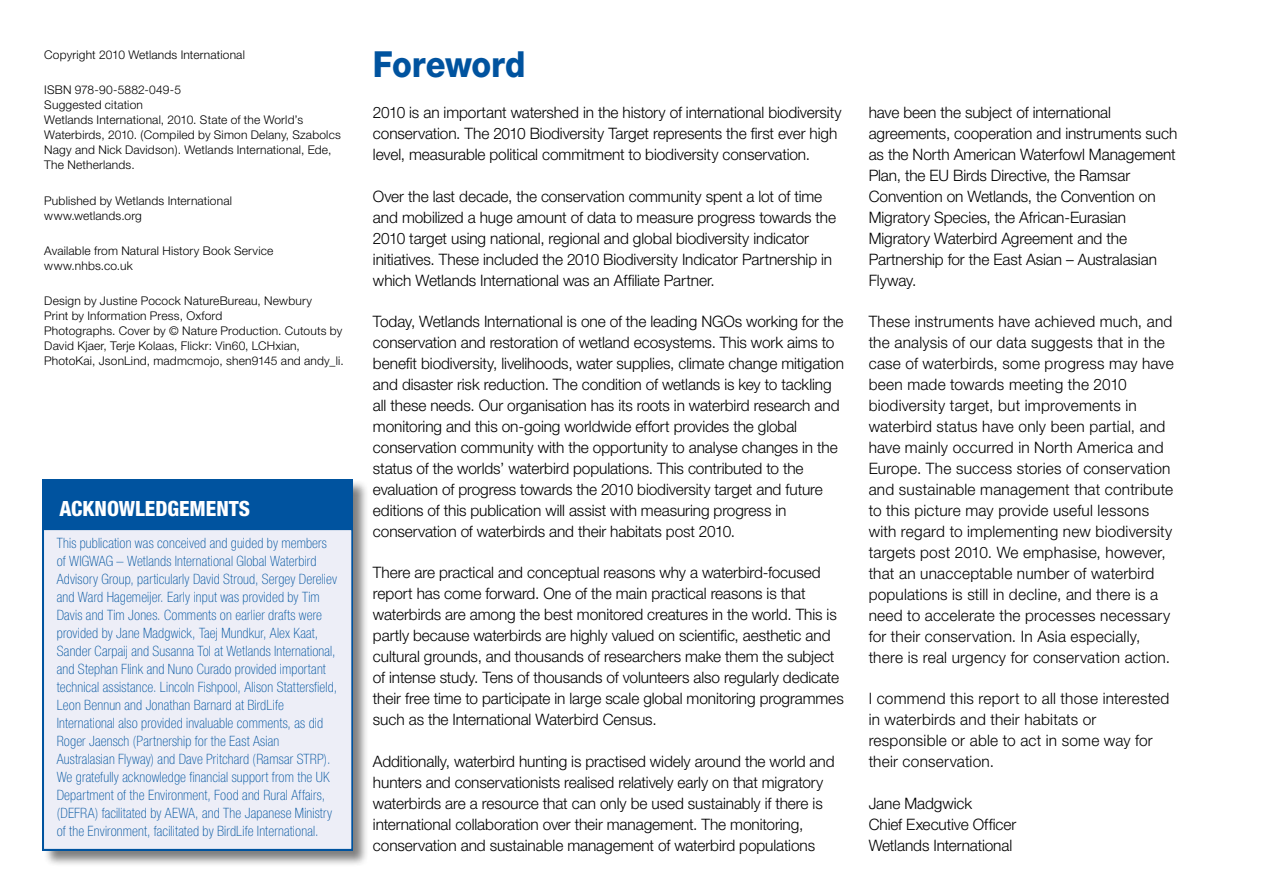
<style>
.page{position:relative;width:1263px;height:893px;background:#fff}
.page>*{position:absolute;margin:0;border:0;box-sizing:border-box;transform-origin:0 0}
.t1{font:800 36px "Helvetica Neue";letter-spacing:-.005em;color:#00539f;scale:.9 1}
.t2{font:800 condensed 21px "Helvetica Neue";color:#fff}
.t3{font:300 15.75px/21px "Helvetica Neue";letter-spacing:-.005em;color:#000}
.t4{font:300 15.75px/21px "Helvetica Neue";letter-spacing:.015em;color:#000}
.t5{font:100 condensed 14.25px/18px "Helvetica Neue";letter-spacing:.01em;color:#00539f}
.t6{font:300 12px/15px "Helvetica Neue";letter-spacing:.015em;color:#000}
</style>
<div class="page">
<div style="left:42px;top:479px;width:327px;height:388px;background:#000;opacity:.5"></div>
<div style="left:43px;top:479px;width:310px;height:371px;background:#00539f"></div>
<div style="left:43px;top:529px;width:309px;height:321px;background:#edeef7"></div>
<div style="left:43px;top:529px;width:310px;height:321px;border:2px solid #00539f"></div>
<p class="t6" style="left:44px;top:47px;width:202px">Copyright 2010 Wetlands International</p>
<p class="t6" style="left:44px;top:82px;width:298px">ISBN 978-90-5882-049-5<br>Suggested citation<br>Wetlands International, 2010. State of the World’s Waterbirds, 2010. (Compiled by Simon Delany, Szabolcs Nagy and Nick Davidson). Wetlands International, Ede, The Netherlands.</p>
<p class="t6" style="left:44px;top:193px;width:189px">Published by Wetlands International www.wetlands.org</p>
<p class="t6" style="left:44px;top:243px;width:231px">Available from Natural History Book Service www.nhbs.co.uk</p>
<p class="t6" style="left:44px;top:293px;width:301px">Design by Justine Pocock NatureBureau, Newbury<br>Print by Information Press, Oxford<br>Photographs. Cover by © Nature Production. Cutouts by David Kjaer, Terje Kolaas, Flickr: Vin60, LCHxian, PhotoKai, JsonLind, madmcmojo, shen9145 and andy_li.</p>
<h2 class="t2" style="left:60px;top:496px;width:192px">ACKNOWLEDGEMENTS</h2>
<p class="t5" style="left:57px;top:534px;width:282px">This publication was conceived and guided by members of WIGWAG – Wetlands International Global Waterbird Advisory Group, particularly David Stroud, Sergey Dereliev and Ward Hagemeijer. Early input was provided by Tim Davis and Tim Jones. Comments on earlier drafts were provided by Jane Madgwick, Taej Mundkur, Alex Kaat, Sander Carpaij and Susanna Tol at Wetlands International, and Stephan Flink and Nuno Curado provided important technical assistance. Lincoln Fishpool, Alison Stattersfield, Leon Bennun and Jonathan Barnard at BirdLife International also provided invaluable comments, as did Roger Jaensch (Partnership for the East Asian Australasian Flyway) and Dave Pritchard (Ramsar STRP).<br>We gratefully acknowledge financial support from the UK Department of the Environment, Food and Rural Affairs, (DEFRA) facilitated by AEWA, and The Japanese Ministry of the Environment, facilitated by BirdLife International.</p>
<h1 class="t1" style="left:373px;top:43px;width:171px">Foreword</h1>
<p class="t3" style="left:373px;top:102px;width:470px">2010 is an important watershed in the history of international biodiversity conservation. The 2010 Biodiversity Target represents the first ever high level, measurable political commitment to biodiversity conservation.</p>
<p class="t3" style="left:373px;top:185px;width:465px">Over the last decade, the conservation community spent a lot of time and mobilized a huge amount of data to measure progress towards the 2010 target using national, regional and global biodiversity indicator initiatives. These included the 2010 Biodiversity Indicator Partnership in which Wetlands International was an Affiliate Partner.</p>
<p class="t3" style="left:373px;top:311px;width:473px">Today, Wetlands International is one of the leading NGOs working for the conservation and restoration of wetland ecosystems. This work aims to benefit biodiversity, livelihoods, water supplies, climate change mitigation and disaster risk reduction. The condition of wetlands is key to tackling all these needs. Our organisation has its roots in waterbird research and monitoring and this on-going worldwide effort provides the global conservation community with the opportunity to analyse changes in the status of the worlds’ waterbird populations. This contributed to the evaluation of progress towards the 2010 biodiversity target and future editions of this publication will assist with measuring progress in conservation of waterbirds and their habitats post 2010.</p>
<p class="t3" style="left:373px;top:562px;width:472px">There are practical and conceptual reasons why a waterbird-focused report has come forward. One of the main practical reasons is that waterbirds are among the best monitored creatures in the world. This is partly because waterbirds are highly valued on scientific, aesthetic and cultural grounds, and thousands of researchers make them the subject of intense study. Tens of thousands of volunteers also regularly dedicate their free time to participate in large scale global monitoring programmes such as the International Waterbird Census.</p>
<p class="t3" style="left:373px;top:750px;width:463px">Additionally, waterbird hunting is practised widely around the world and hunters and conservationists realised relatively early on that migratory waterbirds are a resource that can only be used sustainably if there is international collaboration over their management. The monitoring, conservation and sustainable management of waterbird populations</p>
<p class="t3" style="left:869px;top:101px;width:310px">have been the subject of international agreements, cooperation and instruments such as the North American Waterfowl Management Plan, the EU Birds Directive, the Ramsar Convention on Wetlands, the Convention on Migratory Species, the African-Eurasian Migratory Waterbird Agreement and the Partnership for the East Asian – Australasian Flyway.</p>
<p class="t4" style="left:869px;top:310px;width:307px">These instruments have achieved much, and the analysis of our data suggests that in the case of waterbirds, some progress may have been made towards meeting the 2010 biodiversity target, but improvements in waterbird status have only been partial, and have mainly occurred in North America and Europe. The success stories of conservation and sustainable management that contribute to this picture may provide useful lessons with regard to implementing new biodiversity targets post 2010. We emphasise, however, that an unacceptable number of waterbird populations is still in decline, and there is a need to accelerate the processes necessary for their conservation. In Asia especially, there is real urgency for conservation action.</p>
<p class="t4" style="left:869px;top:688px;width:302px">I commend this report to all those interested in waterbirds and their habitats or responsible or able to act in some way for their conservation.</p>
<p class="t3" style="left:869px;top:792px;width:149px">Jane Madgwick<br>Chief Executive Officer<br>Wetlands International</p>
</div>
